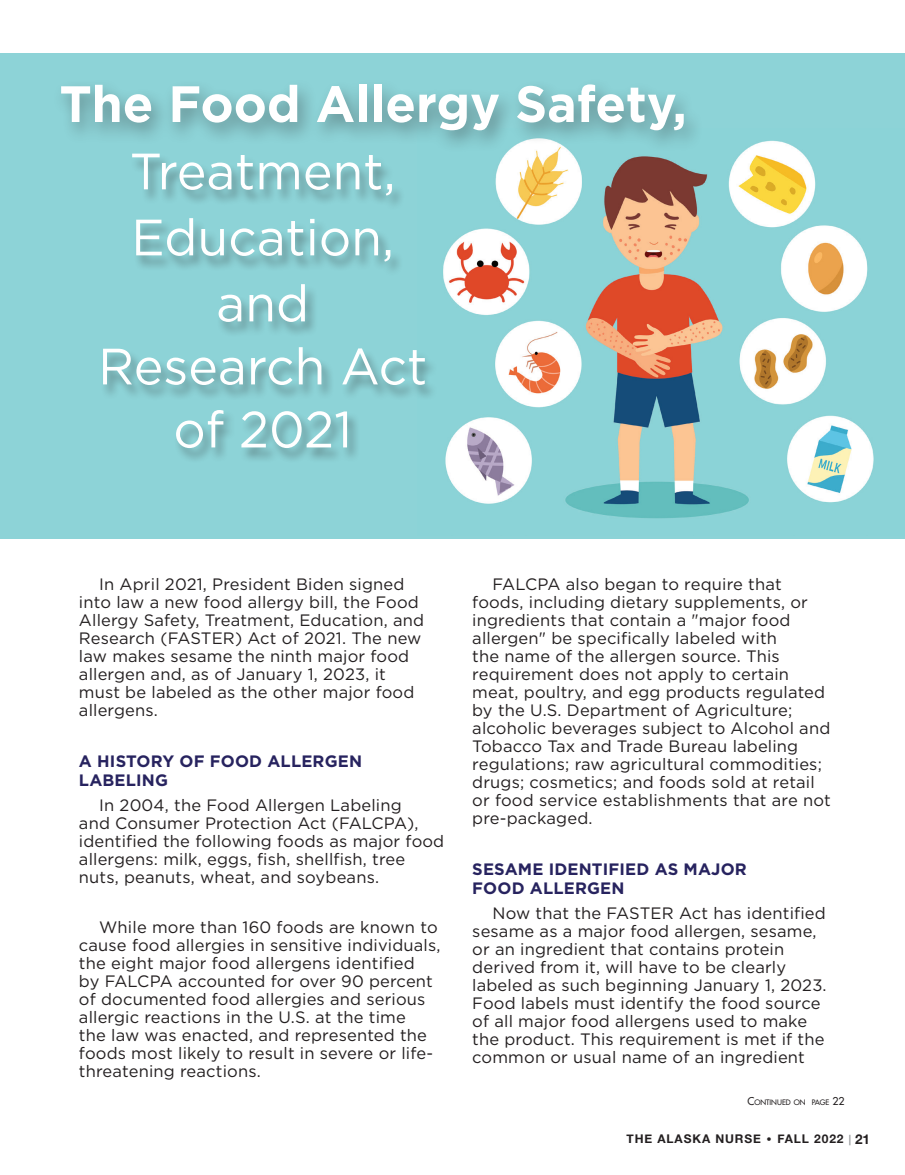
<style>
.page{position:relative;width:905px;height:1175px;background:#fff}
.page>*{position:absolute;margin:0;border:0;box-sizing:border-box;transform-origin:0 0}
.t1{font:51px/66px "Gotham";color:#fff}
.t2{font:700 51px "Gotham";color:#fff}
.Txt_Helvetica{font:16.5px/18px "Gotham";letter-spacing:.01em;color:#231f20}
.subhead_allergy{font:700 16.5px/19.5px "Gotham";letter-spacing:.01em;color:#27235f}
.Txt_Helvetica-2{font:700 16.5px/19.5px "Gotham";letter-spacing:.01em;color:#27235f}
.Name_Title{font:700 13.5px "Helvetica Neue";color:#231f20}
.t3{font:700 12px "Helvetica Neue";letter-spacing:.075em;color:#231f20}
.t4{font:7.35px "Futura";color:#231f20}
.s1{font-size:10.5px}
.s2{font-size:16.5px}
.s3{font-size:10.5px;color:#95979a}
</style>
<div class="page">
<div style="left:0;top:53px;width:904px;height:486px;background:#8dd3d7"></div>
<img style="left:443px;top:140px;width:431px;height:379px">
<div style="left:52px;top:78px;width:651px;height:75px;background:#231f20;opacity:.4"></div>
<div style="left:100px;top:154px;width:338px;height:310px;background:#231f20;opacity:.4"></div>
<h1 class="t2" style="left:59px;top:70px;width:629px">The Food Allergy Safety,</h1>
<p class="t1" style="left:130px;top:137px;width:267px">Treatment,<br>Education,</p>
<p class="t1" style="left:216px;top:269px;width:94px">and</p>
<p class="t1" style="left:98px;top:332px;width:331px">Research Act</p>
<p class="t1" style="left:173px;top:395px;width:180px">of 2021</p>
<p class="Txt_Helvetica" style="left:79px;top:574px;width:346px;text-indent:20px">In April 2021, President Biden signed into law a new food allergy bill, the Food Allergy Safety, Treatment, Education, and Research (FASTER) Act of 2021. The new law makes sesame the ninth major food allergen and, as of January 1, 2023, it must be labeled as the other major food allergens.</p>
<p class="Txt_Helvetica-2" style="left:79px;top:751px;width:285px">A HISTORY OF FOOD ALLERGEN<br>LABELING</p>
<p class="Txt_Helvetica" style="left:79px;top:796px;width:367px;text-indent:20px">In 2004, the Food Allergen Labeling<br>and Consumer Protection Act (FALCPA), identified the following foods as major food allergens: milk, eggs, fish, shellfish, tree nuts, peanuts, wheat, and soybeans.</p>
<p class="Txt_Helvetica" style="left:79px;top:917px;width:363px;text-indent:20px">While more than 160 foods are known to cause food allergies in sensitive individuals, the eight major food allergens identified<br>by FALCPA accounted for over 90 percent of documented food allergies and serious allergic reactions in the U.S. at the time<br>the law was enacted, and represented the foods most likely to result in severe or life&shy;threatening reactions.</p>
<p class="Txt_Helvetica" style="left:472px;top:574px;width:360px;text-indent:20px">FALCPA also began to require that foods, including dietary supplements, or ingredients that contain a "major food allergen" be specifically labeled with<br>the name of the allergen source. This requirement does not apply to certain meat, poultry, and egg products regulated by the U.S. Department of Agriculture; alcoholic beverages subject to Alcohol and Tobacco Tax and Trade Bureau labeling regulations; raw agricultural commodities; drugs; cosmetics; and foods sold at retail or food service establishments that are not pre-packaged.</p>
<p class="subhead_allergy" style="left:472px;top:859px;width:276px">SESAME IDENTIFIED AS MAJOR<br>FOOD ALLERGEN</p>
<p class="Txt_Helvetica" style="left:472px;top:904px;width:356px;text-indent:20px">Now that the FASTER Act has identified sesame as a major food allergen, sesame, or an ingredient that contains protein derived from it, will have to be clearly labeled as such beginning January 1, 2023.<br>Food labels must identify the food source of all major food allergens used to make the product. This requirement is met if the common or usual name of an ingredient</p>
<p class="t4" style="left:747px;top:1098px;width:99px"><span class="s1">C</span>ONTINUED ON PAGE <span class="s1">22</span></p>
<p class="t3" style="left:626px;top:1129px;width:226px">THE ALASKA NURSE <span class="s2">•</span> FALL 2022 <span class="s3">|</span></p>
<p class="Name_Title" style="left:855px;top:1128px;width:17px">21</p>
</div>
